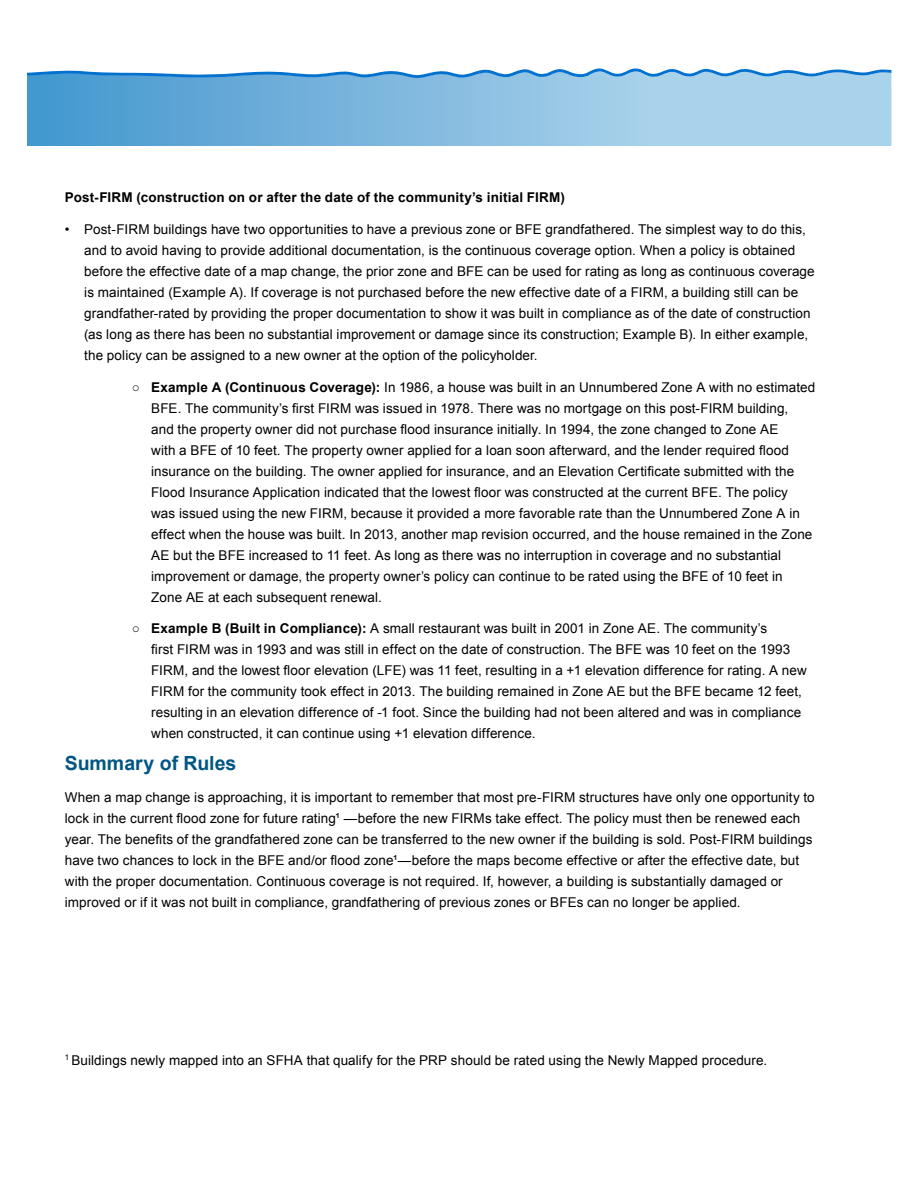
<style>
.page{position:relative;width:918px;height:1188px;background:#fff}
.page>*{position:absolute;margin:0;border:0;box-sizing:border-box;transform-origin:0 0}
.t1{font:700 19.5px "Arial";color:#005683}
.text{font:13.5px/21px "Arial";letter-spacing:.005em;color:#000}
.t2{font:700 13.5px "Arial";letter-spacing:.015em;color:#000}
.s1{font-weight:700}
</style>
<div class="page">
<svg style="left:27px;top:78px;width:864px;height:68px"></svg>
<svg style="left:27px;top:68px;width:864px;height:10px"></svg>
<h3 class="t2" style="left:65px;top:188px;width:502px">Post-FIRM (construction on or after the date of the community’s initial FIRM)</h3>
<p class="text" style="left:84px;top:219px;width:732px;text-indent:-19px">• Post-FIRM buildings have two opportunities to have a previous zone or BFE grandfathered. The simplest way to do this, and to avoid having to provide additional documentation, is the continuous coverage option. When a policy is obtained before the effective date of a map change, the prior zone and BFE can be used for rating as long as continuous coverage is maintained (Example A). If coverage is not purchased before the new effective date of a FIRM, a building still can be grandfather-rated by providing the proper documentation to show it was built in compliance as of the date of construction (as long as there has been no substantial improvement or damage since its construction; Example B). In either example, the policy can be assigned to a new owner at the option of the policyholder.</p>
<p class="text" style="left:151px;top:377px;width:666px;text-indent:-19px">○ <span class="s1">Example A (Continuous Coverage):</span> In 1986, a house was built in an Unnumbered Zone A with no estimated BFE. The community’s first FIRM was issued in 1978. There was no mortgage on this post-FIRM building,<br>and the property owner did not purchase flood insurance initially. In 1994, the zone changed to Zone AE<br>with a BFE of 10 feet. The property owner applied for a loan soon afterward, and the lender required flood insurance on the building. The owner applied for insurance, and an Elevation Certificate submitted with the Flood Insurance Application indicated that the lowest floor was constructed at the current BFE. The policy was issued using the new FIRM, because it provided a more favorable rate than the Unnumbered Zone A in effect when the house was built. In 2013, another map revision occurred, and the house remained in the Zone AE but the BFE increased to 11 feet. As long as there was no interruption in coverage and no substantial improvement or damage, the property owner’s policy can continue to be rated using the BFE of 10 feet in Zone AE at each subsequent renewal.</p>
<p class="text" style="left:151px;top:618px;width:657px;text-indent:-19px">○ <span class="s1">Example B (Built in Compliance):</span> A small restaurant was built in 2001 in Zone AE. The community’s<br>first FIRM was in 1993 and was still in effect on the date of construction. The BFE was 10 feet on the 1993<br>FIRM, and the lowest floor elevation (LFE) was 11 feet, resulting in a +1 elevation difference for rating. A new FIRM for the community took effect in 2013. The building remained in Zone AE but the BFE became 12 feet, resulting in an elevation difference of -1 foot. Since the building had not been altered and was in compliance when constructed, it can continue using +1 elevation difference.</p>
<h2 class="t1" style="left:65px;top:751px;width:173px">Summary of Rules</h2>
<p class="text" style="left:65px;top:787px;width:752px">When a map change is approaching, it is important to remember that most pre-FIRM structures have only one opportunity to lock in the current flood zone for future rating¹ —before the new FIRMs take effect. The policy must then be renewed each year. The benefits of the grandfathered zone can be transferred to the new owner if the building is sold. Post-FIRM buildings have two chances to lock in the BFE and/or flood zone¹—before the maps become effective or after the effective date, but with the proper documentation. Continuous coverage is not required. If, however, a building is substantially damaged or improved or if it was not built in compliance, grandfathering of previous zones or BFEs can no longer be applied.</p>
<p class="text" style="left:65px;top:1050px;width:704px"><sup>1</sup> Buildings newly mapped into an SFHA that qualify for the PRP should be rated using the Newly Mapped procedure.</p>
</div>
